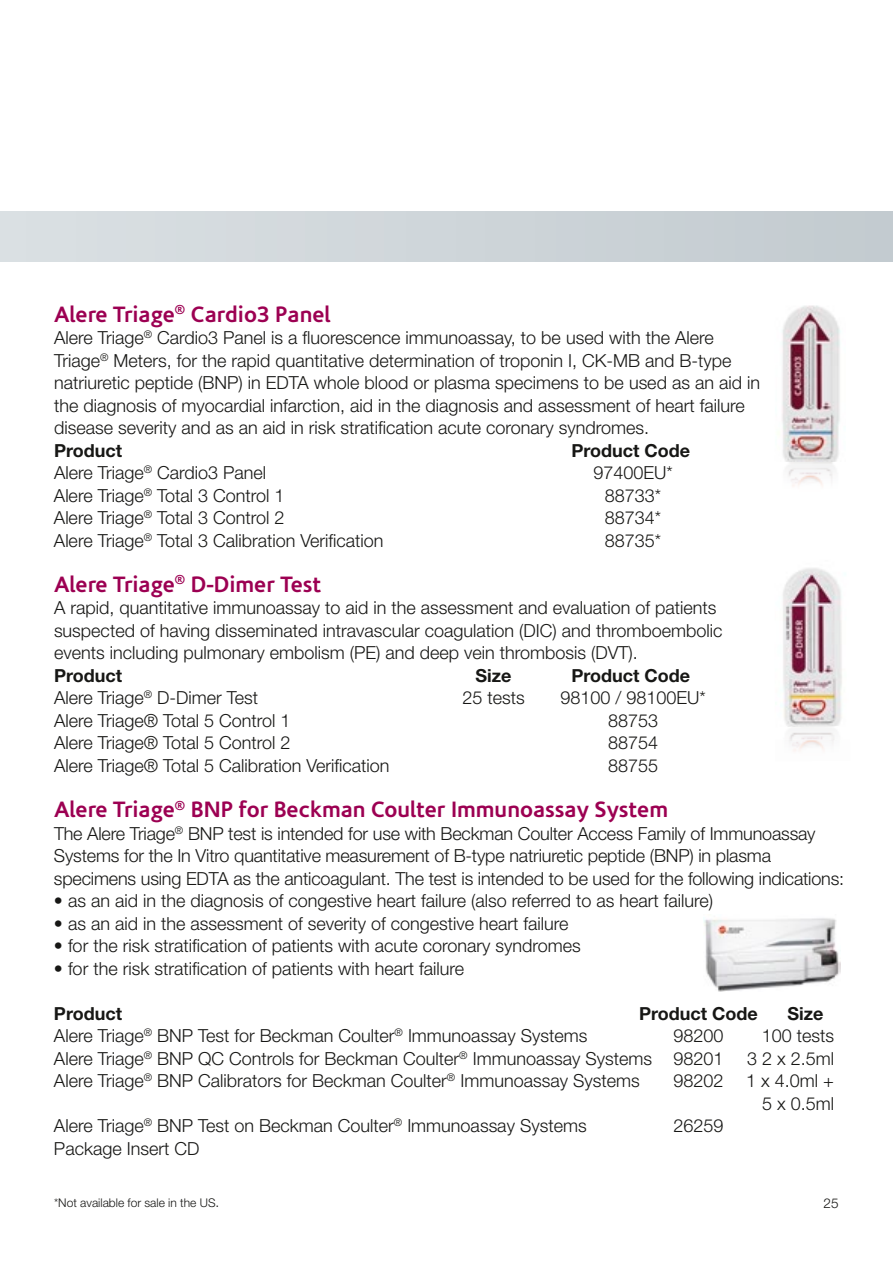
<style>
.page{position:relative;width:893px;height:1263px;background:#fff}
.page>*{position:absolute;margin:0;border:0;box-sizing:border-box;transform-origin:0 0}
.t1{font:700 22.5px "Corisande OT";color:#9c0052}
.t2{font:300 18px/22.5px "Helvetica Neue LT Std";color:#171715}
.t3{font:700 18px "Helvetica Neue LT Std";color:#171715}
.t4{font:300 13.5px "Helvetica Neue LT Std";color:#171715}
.t5{font:300 12px "Helvetica Neue LT Std";color:#171715}
.s1{font-size:13.5px}
</style>
<div class="page">
<div style="left:0;top:212px;width:893px;height:49px;background:#cfd6da"></div>
<img style="left:704px;top:918px;width:136px;height:73px">
<img style="left:781px;top:568px;width:61px;height:158px">
<img style="left:782px;top:305px;width:59px;height:157px">
<img style="left:788px;top:473px;width:45px;height:13px">
<img style="left:788px;top:462px;width:47px;height:11px">
<img style="left:789px;top:740px;width:45px;height:11px">
<img style="left:788px;top:726px;width:46px;height:14px">
<p class="t1" style="left:54px;top:301px;width:278px">Alere Triage<sup>®</sup> Cardio3 Panel</p>
<p class="t2" style="left:54px;top:326px;width:707px">Alere Triage<sup>®</sup> Cardio3 Panel is a fluorescence immunoassay, to be used with the Alere Triage<sup>®</sup> Meters, for the rapid quantitative determination of troponin I, CK-MB and B-type natriuretic peptide (BNP) in EDTA whole blood or plasma specimens to be used as an aid in the diagnosis of myocardial infarction, aid in the diagnosis and assessment of heart failure disease severity and as an aid in risk stratification acute coronary syndromes.</p>
<p class="t3" style="left:54px;top:439px;width:70px">Product</p>
<p class="t3" style="left:572px;top:439px;width:120px">Product Code</p>
<p class="t2" style="left:54px;top:461px;width:214px">Alere Triage<sup>®</sup> Cardio3 Panel</p>
<p class="t2" style="left:593px;top:461px;width:81px">97400EU*</p>
<p class="t2" style="left:54px;top:484px;width:232px">Alere Triage<sup>®</sup> Total 3 Control 1</p>
<p class="t2" style="left:605px;top:484px;width:58px">88733*</p>
<p class="t2" style="left:54px;top:506px;width:232px">Alere Triage<sup>®</sup> Total 3 Control 2</p>
<p class="t2" style="left:605px;top:506px;width:58px">88734*</p>
<p class="t2" style="left:54px;top:529px;width:331px">Alere Triage<sup>®</sup> Total 3 Calibration Verification</p>
<p class="t2" style="left:605px;top:529px;width:58px">88735*</p>
<p class="t1" style="left:54px;top:571px;width:269px">Alere Triage<sup>®</sup> D-Dimer Test</p>
<p class="t2" style="left:54px;top:596px;width:670px">A rapid, quantitative immunoassay to aid in the assessment and evaluation of patients suspected of having disseminated intravascular coagulation (DIC) and thromboembolic events including pulmonary embolism (PE) and deep vein thrombosis (DVT).</p>
<p class="t3" style="left:54px;top:664px;width:70px">Product</p>
<p class="t3" style="left:476px;top:664px;width:37px">Size</p>
<p class="t3" style="left:572px;top:664px;width:120px">Product Code</p>
<p class="t2" style="left:54px;top:686px;width:206px">Alere Triage<sup>®</sup> D-Dimer Test</p>
<p class="t2" style="left:462px;top:686px;width:64px">25 tests</p>
<p class="t2" style="left:560px;top:686px;width:147px">98100 / 98100EU*</p>
<p class="t2" style="left:54px;top:709px;width:238px">Alere Triage® Total 5 Control 1</p>
<p class="t2" style="left:608px;top:709px;width:52px">88753</p>
<p class="t2" style="left:54px;top:731px;width:238px">Alere Triage® Total 5 Control 2</p>
<p class="t2" style="left:608px;top:731px;width:52px">88754</p>
<p class="t2" style="left:54px;top:754px;width:337px">Alere Triage® Total 5 Calibration Verification</p>
<p class="t2" style="left:608px;top:754px;width:52px">88755</p>
<p class="t1" style="left:54px;top:797px;width:616px">Alere Triage<sup>®</sup> BNP for Beckman Coulter Immunoassay System</p>
<p class="t2" style="left:54px;top:822px;width:792px">The Alere Triage<sup>®</sup> BNP test is intended for use with Beckman Coulter Access Family of Immunoassay<br>Systems for the In Vitro quantitative measurement of B-type natriuretic peptide (BNP) in plasma specimens using EDTA as the anticoagulant. The test is intended to be used for the following indications:</p>
<p class="t2" style="left:54px;top:889px;width:661px">• as an aid in the diagnosis of congestive heart failure (also referred to as heart failure)</p>
<p class="t2" style="left:54px;top:912px;width:516px">• as an aid in the assessment of severity of congestive heart failure</p>
<p class="t2" style="left:54px;top:934px;width:528px">• for the risk stratification of patients with acute coronary syndromes</p>
<p class="t2" style="left:54px;top:957px;width:412px">• for the risk stratification of patients with heart failure</p>
<p class="t3" style="left:54px;top:1002px;width:70px">Product</p>
<p class="t3" style="left:639px;top:1002px;width:120px">Product Code</p>
<p class="t3" style="left:787px;top:1002px;width:37px">Size</p>
<p class="t2" style="left:54px;top:1024px;width:535px">Alere Triage<sup>®</sup> BNP Test for Beckman Coulter<sup>®</sup> Immunoassay Systems</p>
<p class="t2" style="left:674px;top:1024px;width:52px">98200</p>
<p class="t2" style="left:762px;top:1024px;width:74px">100 tests</p>
<p class="t2" style="left:54px;top:1047px;width:671px">Alere Triage<sup>®</sup> BNP QC Controls for Beckman Coulter<sup>®</sup> Immunoassay Systems 98201</p>
<p class="t2" style="left:747px;top:1047px;width:89px">3 2 x 2.5ml</p>
<p class="t2" style="left:54px;top:1069px;width:587px">Alere Triage<sup>®</sup> BNP Calibrators for Beckman Coulter<sup>®</sup> Immunoassay Systems</p>
<p class="t2" style="left:673px;top:1069px;width:52px">98202</p>
<p class="t2" style="left:746px;top:1069px;width:89px;text-align:right">1 x 4.0ml +<br>5 x 0.5ml</p>
<p class="t2" style="left:54px;top:1114px;width:534px">Alere Triage<sup>®</sup> BNP Test on Beckman Coulter<sup>®</sup> Immunoassay Systems</p>
<p class="t2" style="left:674px;top:1114px;width:52px">26259</p>
<p class="t2" style="left:54px;top:1137px;width:147px">Package Insert CD</p>
<p class="t5" style="left:54px;top:1195px;width:167px">*Not available for sale in the US<span class="s1">.</span></p>
<p class="t4" style="left:823px;top:1195px;width:17px">25</p>
</div>
